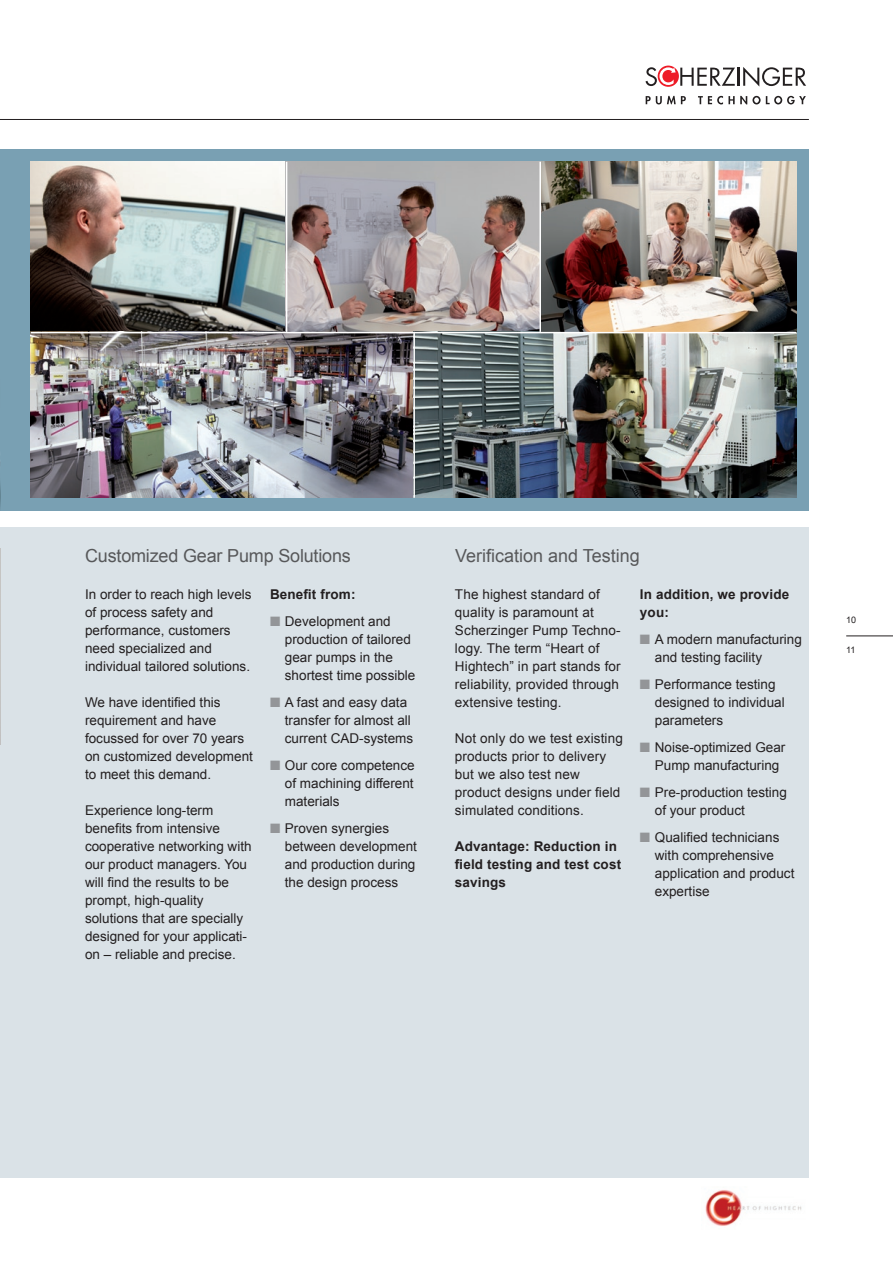
<style>
.page{position:relative;width:893px;height:1263px;background:#fff}
.page>*{position:absolute;margin:0;border:0;box-sizing:border-box;transform-origin:0 0}
.t1{font:18px "Arial";letter-spacing:-.01em;color:#57585a}
.t2{font:13.5px/18px "Arial";color:#231f20}
.t3{font:700 13.5px/18px "Arial";letter-spacing:.01em;color:#231f20}
.t4{font:9px "Arial";color:#231f20}
.s1{color:#939598}
</style>
<div class="page">
<hr style="left:846px;top:636px;width:47px;height:1px;background:#231f20">
<div style="left:1px;top:149px;width:808px;height:361px;background:#79a0b3"></div>
<div style="left:658px;top:66px;width:21px;height:21px;background:#ee1c28;border-radius:50%"></div>
<svg style="left:645px;top:67px;width:161px;height:20px"></svg>
<svg style="left:646px;top:96px;width:40px;height:8px"></svg>
<svg style="left:698px;top:96px;width:108px;height:8px"></svg>
<hr style="left:0;top:119px;width:809px;height:1px;background:#231f20">
<div style="left:0;top:527px;width:809px;height:651px;background:#dae2e7"></div>
<img style="left:0;top:149px;width:1px;height:361px">
<img style="left:0;top:549px;width:1px;height:195px">
<img style="left:31px;top:162px;width:765px;height:336px">
<hr style="left:31px;top:332px;width:765px;height:1px;background:#fff">
<hr style="left:286px;top:162px;width:1px;height:170px;background:#fff">
<hr style="left:539px;top:162px;width:2px;height:170px;background:#fff">
<hr style="left:413px;top:332px;width:2px;height:166px;background:#fff">
<img style="left:705px;top:1190px;width:97px;height:36px">
<h1 class="t1" style="left:85px;top:544px;width:267px">Customized Gear Pump Solutions</h1>
<h1 class="t1" style="left:455px;top:544px;width:186px">Verification and Testing</h1>
<p class="t2" style="left:85px;top:585px;width:168px">In order to reach high levels of process safety and performance, customers need specialized and individual tailored solutions.</p>
<p class="t2" style="left:85px;top:693px;width:169px">We have identified this requirement and have focussed for over 70 years on customized development to meet this demand.</p>
<p class="t2" style="left:85px;top:801px;width:168px">Experience long-term benefits from intensive cooperative networking with our product managers. You will find the results to be prompt, high-quality solutions that are specially designed for your applicati&shy;on – reliable and precise.</p>
<p class="t3" style="left:270px;top:586px;width:87px">Benefit from:</p>
<p class="t2" style="left:285px;top:612px;width:132px;text-indent:-15px"><span class="s1">■</span> Development and production of tailored gear pumps in the shortest time possible</p>
<p class="t2" style="left:285px;top:693px;width:130px;text-indent:-15px"><span class="s1">■</span> A fast and easy data transfer for almost all current CAD-systems</p>
<p class="t2" style="left:285px;top:756px;width:131px;text-align:justify;text-indent:-15px"><span class="s1">■</span> Our core competence of machining different materials</p>
<p class="t2" style="left:285px;top:819px;width:134px;text-indent:-15px"><span class="s1">■</span> Proven synergies between development and production during the design process</p>
<p class="t2" style="left:455px;top:585px;width:167px">The highest standard of quality is paramount at<br>Scherzinger Pump Techno&shy;logy. The term “Heart of<br>Hightech” in part stands for reliability, provided through extensive testing.</p>
<p class="t2" style="left:455px;top:729px;width:169px">Not only do we test existing products prior to delivery but we also test new product designs under field simulated conditions.</p>
<p class="t3" style="left:455px;top:837px;width:168px">Advantage: Reduction in field testing and test cost savings</p>
<p class="t3" style="left:640px;top:585px;width:151px">In addition, we provide you:</p>
<p class="t2" style="left:655px;top:630px;width:149px;text-indent:-15px"><span class="s1">■</span> A modern manufacturing and testing facility</p>
<p class="t2" style="left:655px;top:675px;width:131px;text-indent:-15px"><span class="s1">■</span> Performance testing designed to individual parameters</p>
<p class="t2" style="left:655px;top:738px;width:132px;text-indent:-15px"><span class="s1">■</span> Noise-optimized Gear<br>Pump manufacturing</p>
<p class="t2" style="left:655px;top:783px;width:134px;text-indent:-15px"><span class="s1">■</span> Pre-production testing of your product</p>
<p class="t2" style="left:655px;top:828px;width:141px;text-indent:-15px"><span class="s1">■</span> Qualified technicians with comprehensive application and product expertise</p>
<p class="t4" style="left:846px;top:614px;width:12px">10</p>
<p class="t4" style="left:846px;top:644px;width:11px">11</p>
</div>
